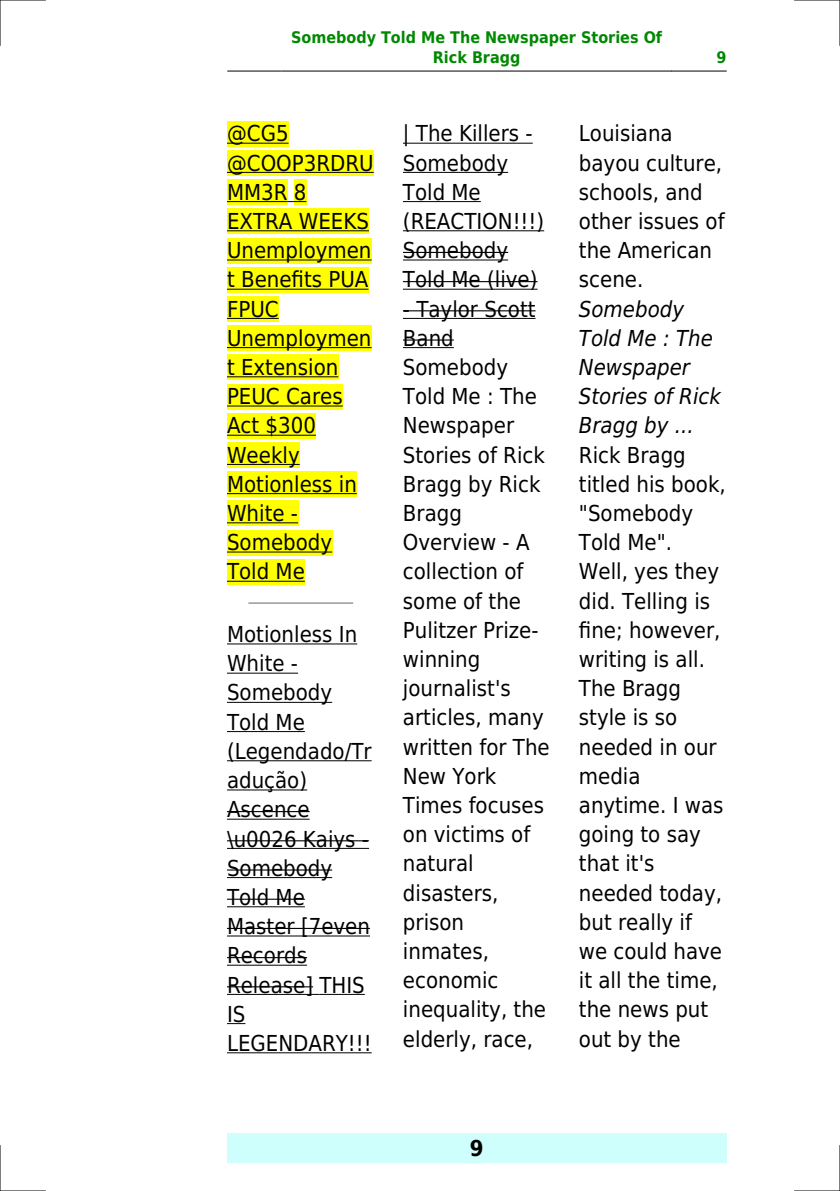
<style>
.page{position:relative;width:840px;height:1191px;background:#fff}
.page>*{position:absolute;margin:0;border:0;box-sizing:border-box;transform-origin:0 0}
.t1{font:22px/29.2px "DejaVu Sans Condensed";color:#000}
.t2{font:italic 22px/29.2px "DejaVu Sans Condensed";color:#000}
.t3{font:700 22px "DejaVu Sans Condensed";color:#000}
.t4{font:700 16px/19.2px "DejaVu Sans Condensed";color:#080;text-align:center}
</style>
<div class="page">
<hr style="left:227px;top:71px;width:54px;height:1px;background:#000">
<hr style="left:282px;top:71px;width:388px;height:1px;background:#000">
<hr style="left:671px;top:71px;width:54px;height:1px;background:#000">
<div style="left:227px;top:1133px;width:499px;height:29px;background:#cffffc"></div>
<div style="left:227px;top:121px;width:61px;height:25px;background:#ff0"></div>
<hr style="left:227px;top:143px;width:61px;height:1px;background:#000">
<div style="left:227px;top:150px;width:146px;height:26px;background:#ff0"></div>
<hr style="left:227px;top:172px;width:146px;height:1px;background:#000">
<div style="left:227px;top:179px;width:60px;height:26px;background:#ff0"></div>
<hr style="left:227px;top:201px;width:60px;height:1px;background:#000">
<div style="left:294px;top:179px;width:12px;height:26px;background:#ff0"></div>
<svg style="left:287px;top:201px;width:19px;height:1px"></svg>
<div style="left:227px;top:208px;width:142px;height:26px;background:#ff0"></div>
<hr style="left:227px;top:230px;width:142px;height:1px;background:#000">
<div style="left:227px;top:238px;width:144px;height:25px;background:#ff0"></div>
<hr style="left:227px;top:259px;width:144px;height:1px;background:#000">
<div style="left:227px;top:267px;width:141px;height:25px;background:#ff0"></div>
<hr style="left:227px;top:289px;width:141px;height:1px;background:#000">
<div style="left:227px;top:296px;width:51px;height:26px;background:#ff0"></div>
<hr style="left:227px;top:318px;width:51px;height:1px;background:#000">
<div style="left:227px;top:325px;width:144px;height:26px;background:#ff0"></div>
<hr style="left:227px;top:347px;width:144px;height:1px;background:#000">
<div style="left:227px;top:354px;width:111px;height:26px;background:#ff0"></div>
<hr style="left:227px;top:376px;width:111px;height:1px;background:#000">
<div style="left:227px;top:384px;width:115px;height:25px;background:#ff0"></div>
<hr style="left:227px;top:405px;width:115px;height:1px;background:#000">
<div style="left:227px;top:413px;width:89px;height:25px;background:#ff0"></div>
<hr style="left:227px;top:435px;width:89px;height:1px;background:#000">
<div style="left:227px;top:442px;width:72px;height:26px;background:#ff0"></div>
<hr style="left:227px;top:464px;width:72px;height:1px;background:#000">
<div style="left:227px;top:471px;width:130px;height:26px;background:#ff0"></div>
<hr style="left:227px;top:493px;width:130px;height:1px;background:#000">
<div style="left:227px;top:500px;width:71px;height:26px;background:#ff0"></div>
<hr style="left:227px;top:522px;width:71px;height:1px;background:#000">
<div style="left:227px;top:530px;width:105px;height:25px;background:#ff0"></div>
<hr style="left:227px;top:551px;width:105px;height:1px;background:#000">
<div style="left:227px;top:559px;width:78px;height:25px;background:#ff0"></div>
<hr style="left:227px;top:581px;width:78px;height:1px;background:#000">
<hr style="left:249px;top:602px;width:103px;height:2px;background:#999">
<hr style="left:227px;top:643px;width:130px;height:1px;background:#000">
<hr style="left:227px;top:672px;width:71px;height:1px;background:#000">
<hr style="left:227px;top:702px;width:105px;height:1px;background:#000">
<hr style="left:227px;top:731px;width:78px;height:1px;background:#000">
<hr style="left:227px;top:760px;width:144px;height:1px;background:#000">
<hr style="left:227px;top:789px;width:80px;height:1px;background:#000">
<hr style="left:227px;top:818px;width:82px;height:1px;background:#000">
<hr style="left:227px;top:811px;width:82px;height:1px;background:#000">
<hr style="left:227px;top:848px;width:142px;height:1px;background:#000">
<hr style="left:227px;top:840px;width:142px;height:1px;background:#000">
<hr style="left:227px;top:877px;width:105px;height:1px;background:#000">
<hr style="left:227px;top:869px;width:105px;height:1px;background:#000">
<hr style="left:227px;top:906px;width:78px;height:1px;background:#000">
<hr style="left:227px;top:898px;width:78px;height:1px;background:#000">
<hr style="left:227px;top:935px;width:143px;height:1px;background:#000">
<hr style="left:227px;top:928px;width:143px;height:1px;background:#000">
<hr style="left:227px;top:964px;width:80px;height:1px;background:#000">
<hr style="left:227px;top:957px;width:80px;height:1px;background:#000">
<hr style="left:227px;top:994px;width:86px;height:1px;background:#000">
<hr style="left:227px;top:986px;width:86px;height:1px;background:#000">
<hr style="left:319px;top:994px;width:45px;height:1px;background:#000">
<svg style="left:227px;top:1023px;width:18px;height:1px"></svg>
<hr style="left:227px;top:1052px;width:144px;height:1px;background:#000">
<hr style="left:403px;top:143px;width:129px;height:1px;background:#000">
<hr style="left:403px;top:172px;width:105px;height:1px;background:#000">
<hr style="left:403px;top:201px;width:77px;height:1px;background:#000">
<hr style="left:403px;top:230px;width:141px;height:1px;background:#000">
<hr style="left:403px;top:259px;width:105px;height:1px;background:#000">
<hr style="left:403px;top:252px;width:105px;height:1px;background:#000">
<hr style="left:403px;top:289px;width:134px;height:1px;background:#000">
<hr style="left:403px;top:281px;width:134px;height:1px;background:#000">
<hr style="left:403px;top:318px;width:132px;height:1px;background:#000">
<hr style="left:403px;top:310px;width:132px;height:1px;background:#000">
<hr style="left:403px;top:347px;width:50px;height:1px;background:#000">
<hr style="left:403px;top:339px;width:50px;height:1px;background:#000">
<hr style="left:0;top:0;width:45px;height:1px;background:#000">
<hr style="left:794px;top:0;width:45px;height:1px;background:#000">
<hr style="left:0;top:1190px;width:45px;height:1px;background:#000">
<hr style="left:794px;top:1190px;width:45px;height:1px;background:#000">
<hr style="left:0;top:0;width:1px;height:45px;background:#000">
<hr style="left:0;top:1145px;width:1px;height:46px;background:#000">
<hr style="left:839px;top:0;width:1px;height:45px;background:#000">
<hr style="left:839px;top:1145px;width:1px;height:46px;background:#000">
<p class="t4" style="left:291px;top:28px;width:372px">Somebody Told Me The Newspaper Stories Of<br>Rick Bragg</p>
<p class="t4" style="left:716px;top:48px;width:12px">9</p>
<p class="t1" style="left:227px;top:119px;width:148px">@CG5 @COOP3RDRU<br>MM3R 8<br>EXTRA WEEKS<br>Unemploymen t Benefits PUA<br>FPUC<br>Unemploymen t Extension<br>PEUC Cares<br>Act $300<br>Weekly<br>Motionless in<br>White -<br>Somebody<br>Told Me</p>
<p class="t1" style="left:227px;top:620px;width:146px">Motionless In<br>White -<br>Somebody<br>Told Me (Legendado/Tr adução)<br>Ascence \u0026 Kaiys -<br>Somebody<br>Told Me<br>Master [7even<br>Records<br>Release] THIS<br>IS<br>LEGENDARY!!!</p>
<p class="t1" style="left:403px;top:119px;width:143px">| The Killers -<br>Somebody<br>Told Me (REACTION!!!)<br>Somebody<br>Told Me (live)</p>
<p class="t1" style="left:403px;top:294px;width:148px">- Taylor Scott<br>Band<br>Somebody<br>Told Me : The<br>Newspaper<br>Stories of Rick<br>Bragg by Rick<br>Bragg<br>Overview - A collection of some of the<br>Pulitzer Prize&shy;winning journalist's articles, many written for The<br>New York<br>Times focuses on victims of natural disasters, prison inmates, economic inequality, the elderly, race,</p>
<p class="t1" style="left:578px;top:119px;width:147px">Louisiana bayou culture, schools, and other issues of the American scene.</p>
<p class="t2" style="left:578px;top:294px;width:143px">Somebody<br>Told Me : The<br>Newspaper<br>Stories of Rick<br>Bragg by ...</p>
<p class="t1" style="left:578px;top:440px;width:148px">Rick Bragg titled his book, "Somebody<br>Told Me".<br>Well, yes they did. Telling is fine; however, writing is all.<br>The Bragg style is so needed in our media anytime. I was going to say that it's needed today, but really if we could have it all the time, the news put out by the</p>
<p class="t3" style="left:469px;top:1135px;width:15px">9</p>
</div>
